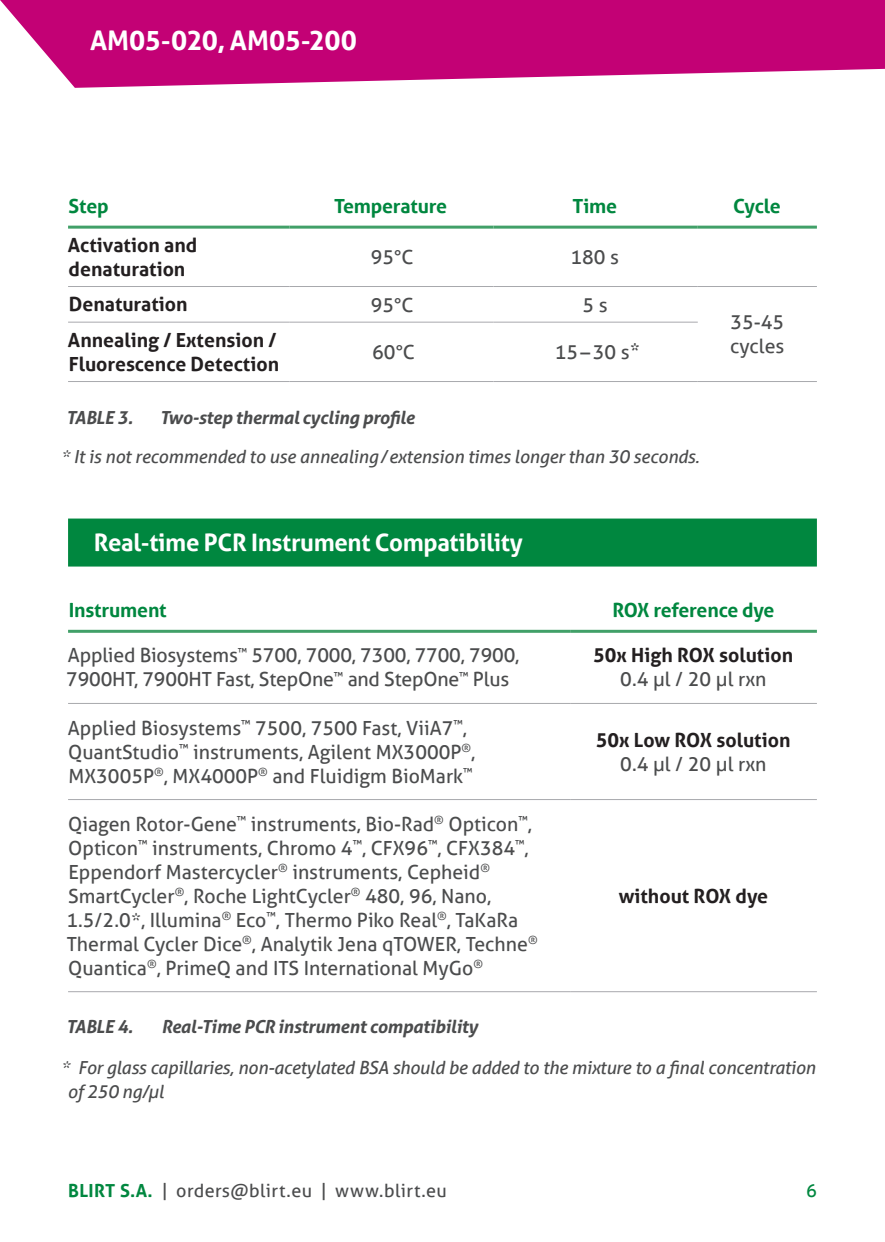
<style>
.page{position:relative;width:885px;height:1242px;background:#fff}
.page>*{position:absolute;margin:0;border:0;box-sizing:border-box;transform-origin:0 0}
.t1{font:700 27px "Aller";letter-spacing:-.015em;color:#fff}
.t2{font:700 24px "Aller";letter-spacing:-.015em;color:#fff}
._6pt{font:19.5px/24px "Aller";color:#4b4c4d}
._6pt-2{font:700 19.5px/24px "Aller";color:#231f20}
.p_tabela_align_centr{font:700 19.5px "Aller";letter-spacing:-.01em;color:#00873f}
.adds{font:italic 18px/24px "Aller";letter-spacing:-.015em;color:#4b4c4d}
.t3{font:italic 700 18px "Aller";letter-spacing:-.015em;color:#4b4c4d}
.t4{font:18px "Aller";letter-spacing:.02em;color:#4b4c4d}
.t5{font:18px "Aller";color:#00873f}
.s1{font-weight:700;color:#00873f}
</style>
<div class="page">
<svg style="left:0;top:0;width:884px;height:88px;background:#cb2588"></svg>
<hr style="left:68px;top:226px;width:221px;height:3px;background:#41a068">
<hr style="left:289px;top:226px;width:204px;height:3px;background:#41a068">
<hr style="left:493px;top:226px;width:204px;height:3px;background:#41a068">
<hr style="left:697px;top:226px;width:119px;height:3px;background:#41a068">
<hr style="left:697px;top:286px;width:119px;height:1px;background:#a8a9ad">
<hr style="left:697px;top:381px;width:119px;height:1px;background:#a8a9ad">
<hr style="left:68px;top:286px;width:221px;height:1px;background:#a8a9ad">
<hr style="left:289px;top:286px;width:204px;height:1px;background:#a8a9ad">
<hr style="left:493px;top:286px;width:204px;height:1px;background:#a8a9ad">
<hr style="left:68px;top:322px;width:221px;height:1px;background:#a8a9ad">
<hr style="left:289px;top:322px;width:204px;height:1px;background:#a8a9ad">
<hr style="left:493px;top:322px;width:204px;height:1px;background:#a8a9ad">
<hr style="left:68px;top:381px;width:221px;height:1px;background:#a8a9ad">
<hr style="left:289px;top:381px;width:204px;height:1px;background:#a8a9ad">
<hr style="left:493px;top:381px;width:204px;height:1px;background:#a8a9ad">
<div style="left:68px;top:518px;width:748px;height:48px;background:#00873f"></div>
<hr style="left:68px;top:630px;width:502px;height:3px;background:#41a068">
<hr style="left:570px;top:630px;width:246px;height:3px;background:#41a068">
<hr style="left:68px;top:703px;width:502px;height:1px;background:#a8a9ad">
<hr style="left:570px;top:703px;width:246px;height:1px;background:#a8a9ad">
<hr style="left:68px;top:799px;width:502px;height:1px;background:#a8a9ad">
<hr style="left:570px;top:799px;width:246px;height:1px;background:#a8a9ad">
<hr style="left:68px;top:991px;width:502px;height:1px;background:#a8a9ad">
<hr style="left:570px;top:991px;width:246px;height:1px;background:#a8a9ad">
<p class="t1" style="left:90px;top:24px;width:268px">AM05-020, AM05-200</p>
<p class="p_tabela_align_centr" style="left:68px;top:194px;width:42px">Step</p>
<p class="p_tabela_align_centr" style="left:334px;top:194px;width:114px">Temperature</p>
<p class="p_tabela_align_centr" style="left:572px;top:194px;width:46px">Time</p>
<p class="p_tabela_align_centr" style="left:733px;top:194px;width:49px">Cycle</p>
<p class="_6pt-2" style="left:68px;top:233px;width:131px">Activation and denaturation</p>
<p class="_6pt" style="left:371px;top:245px;width:44px">95°C</p>
<p class="_6pt" style="left:570px;top:245px;width:50px">180 s</p>
<p class="_6pt-2" style="left:69px;top:292px;width:120px">Denaturation</p>
<p class="_6pt" style="left:371px;top:292px;width:44px">95°C</p>
<p class="_6pt" style="left:582px;top:292px;width:27px">5 s</p>
<p class="_6pt-2" style="left:68px;top:328px;width:210px">Annealing / Extension /</p>
<p class="_6pt-2" style="left:69px;top:352px;width:212px">Fluorescence Detection</p>
<p class="_6pt" style="left:372px;top:340px;width:44px">60°C</p>
<p class="_6pt" style="left:554px;top:340px;width:86px">15–30 s<sup>*</sup></p>
<p class="t3" style="left:66px;top:406px;width:68px">TABLE 3.</p>
<p class="t3" style="left:160px;top:406px;width:256px">Two-step thermal cycling profile</p>
<p class="adds" style="left:61px;top:445px;width:639px">* It is not recommended to use annealing/extension times longer than 30 seconds.</p>
<p class="t2" style="left:94px;top:528px;width:430px">Real-time PCR Instrument Compatibility</p>
<p class="_6pt" style="left:730px;top:310px;width:56px">35-45 cycles</p>
<p class="p_tabela_align_centr" style="left:69px;top:598px;width:99px">Instrument</p>
<p class="p_tabela_align_centr" style="left:612px;top:598px;width:164px">ROX reference dye</p>
<p class="_6pt" style="left:66px;top:643px;width:454px">Applied Biosystems<sup>™</sup> 5700, 7000, 7300, 7700, 7900,<br>7900HT, 7900HT Fast, StepOne<sup>™</sup> and StepOne<sup>™</sup> Plus</p>
<p class="_6pt-2" style="left:593px;top:643px;width:201px">50x High ROX solution</p>
<p class="_6pt" style="left:620px;top:667px;width:148px">0.4 µ l / 20 µ l rxn</p>
<p class="_6pt" style="left:68px;top:715px;width:409px">Applied Biosystems<sup>™</sup> 7500, 7500 Fast, ViiA7<sup>™</sup>,<br>QuantStudio<sup>™</sup> instruments, Agilent MX3000P<sup>®</sup>,<br>MX3005P<sup>®</sup>, MX4000P<sup>®</sup> and Fluidigm BioMark<sup>™</sup></p>
<p class="_6pt" style="left:66px;top:811px;width:472px">Qiagen Rotor-Gene<sup>™</sup> instruments, Bio-Rad<sup>®</sup> Opticon<sup>™</sup>, Opticon<sup>™</sup> instruments, Chromo 4<sup>™</sup>, CFX96<sup>™</sup>, CFX384<sup>™</sup>, Eppendorf Mastercycler<sup>®</sup> instruments, Cepheid<sup>® </sup>SmartCycler<sup>®</sup>, Roche LightCycler<sup>®</sup> 480, 96, Nano, 1.5/2.0*, Illumina<sup>®</sup> Eco<sup>™</sup>, Thermo Piko Real<sup>®</sup>, TaKaRa Thermal Cycler Dice<sup>®</sup>, Analytik Jena qTOWER, Techne<sup>® </sup>Quantica<sup>®</sup>, PrimeQ and ITS International MyGo<sup>®</sup></p>
<p class="_6pt-2" style="left:595px;top:727px;width:196px">50x Low ROX solution</p>
<p class="_6pt" style="left:620px;top:751px;width:148px">0.4 µ l / 20 µ l rxn</p>
<p class="_6pt-2" style="left:618px;top:883px;width:151px">without ROX dye</p>
<p class="t3" style="left:66px;top:1015px;width:68px">TABLE 4.</p>
<p class="t3" style="left:161px;top:1015px;width:318px">Real-Time PCR instrument compatibility</p>
<p class="adds" style="left:68px;top:1055px;width:749px;text-indent:-6px">* For glass capillaries, non-acetylated BSA should be added to the mixture to a final concentration of 250 ng/μl</p>
<p class="t4" style="left:68px;top:1180px;width:380px"><span class="s1">BLIRT S.A.</span> | orders@blirt.eu | www.blirt.eu</p>
<p class="t5" style="left:806px;top:1180px;width:12px">6</p>
</div>
